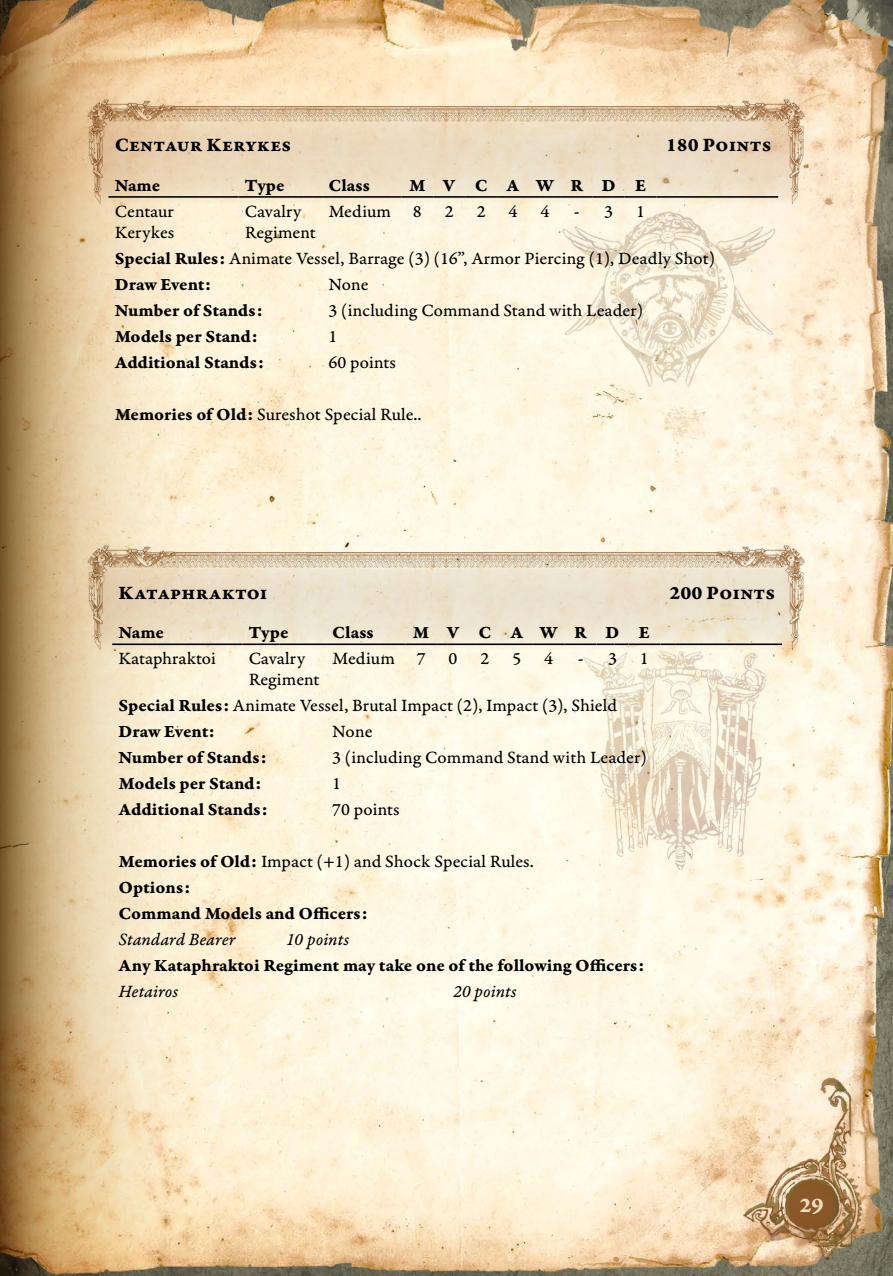
<style>
.page{position:relative;width:893px;height:1276px;background:#fff}
.page>*{position:absolute;margin:0;border:0;box-sizing:border-box;transform-origin:0 0}
.t1{font:22.5px "Garamond Premr Pro Bd Capt";color:#f0ddbe}
.t2{font:20.25px "Garamond Premr Pro Bd Capt";color:#000}
.t3{font:18.22px/21.4px "Garamond Premr Pro Capt";color:#000}
.t4{font:18.22px/25.9px "Garamond Premr Pro Bd Capt";color:#000}
.t5{font:18.22px "Garamond Premr Pro It Capt";color:#000}
.t6{font:18.22px "Garamond Premr Pro Bd Capt";letter-spacing:1.015em;color:#000}
.s1{font-family:"Garamond Premr Pro Bd Capt"}
</style>
<div class="page">
<img style="left:225px;top:0;width:668px;height:1276px">
<svg style="left:112px;top:0;width:113px;height:1276px;background:#f6e4c3"></svg>
<svg style="left:1px;top:0;width:111px;height:1276px;background:#c3a475"></svg>
<svg style="left:0;top:0;width:1px;height:1276px"></svg>
<img style="left:695px;top:998px;width:172px;height:265px">
<img style="left:562px;top:278px;width:215px;height:112px">
<img style="left:582px;top:725px;width:185px;height:144px">
<img style="left:65px;top:97px;width:762px;height:181px">
<img style="left:66px;top:544px;width:761px;height:181px">
<hr style="left:108px;top:196px;width:131px;height:2px;background:#000">
<hr style="left:239px;top:196px;width:83px;height:2px;background:#000">
<hr style="left:322px;top:196px;width:79px;height:2px;background:#000">
<hr style="left:401px;top:196px;width:32px;height:2px;background:#000">
<hr style="left:433px;top:196px;width:32px;height:2px;background:#000">
<hr style="left:465px;top:196px;width:32px;height:2px;background:#000">
<hr style="left:497px;top:196px;width:32px;height:2px;background:#000">
<hr style="left:529px;top:196px;width:32px;height:2px;background:#000">
<hr style="left:561px;top:196px;width:32px;height:2px;background:#000">
<hr style="left:593px;top:196px;width:32px;height:2px;background:#000">
<hr style="left:625px;top:196px;width:32px;height:2px;background:#000">
<svg style="left:657px;top:196px;width:15px;height:2px"></svg>
<hr style="left:672px;top:196px;width:106px;height:2px;background:#000">
<hr style="left:112px;top:643px;width:130px;height:2px;background:#000">
<hr style="left:242px;top:643px;width:38px;height:2px;background:#000">
<hr style="left:280px;top:643px;width:46px;height:2px;background:#000">
<hr style="left:326px;top:643px;width:79px;height:2px;background:#000">
<hr style="left:405px;top:643px;width:32px;height:2px;background:#000">
<svg style="left:437px;top:643px;width:10px;height:2px"></svg>
<hr style="left:447px;top:643px;width:22px;height:2px;background:#000">
<hr style="left:469px;top:643px;width:32px;height:2px;background:#000">
<hr style="left:501px;top:643px;width:32px;height:2px;background:#000">
<hr style="left:533px;top:643px;width:32px;height:2px;background:#000">
<hr style="left:565px;top:643px;width:32px;height:2px;background:#000">
<svg style="left:597px;top:643px;width:31px;height:2px"></svg>
<hr style="left:628px;top:643px;width:32px;height:2px;background:#000">
<svg style="left:660px;top:643px;width:16px;height:2px"></svg>
<hr style="left:676px;top:643px;width:106px;height:2px;background:#000">
<p class="t2" style="left:115px;top:132px;width:178px">Centaur Kerykes</p>
<p class="t2" style="left:666px;top:132px;width:107px">180 Points</p>
<p class="t4" style="left:115px;top:172px;width:47px">Name</p>
<p class="t4" style="left:245px;top:172px;width:41px">Type</p>
<p class="t4" style="left:328px;top:172px;width:43px">Class</p>
<p class="t6" style="left:409px;top:174px;width:239px">MVCAWRDE</p>
<p class="t3" style="left:115px;top:200px;width:61px">Centaur<br>Kerykes</p>
<p class="t3" style="left:245px;top:200px;width:72px">Cavalry<br>Regiment</p>
<p class="t3" style="left:328px;top:200px;width:95px">Medium 8</p>
<p class="t3" style="left:445px;top:200px;width:10px">2</p>
<p class="t3" style="left:477px;top:200px;width:10px">2</p>
<p class="t3" style="left:509px;top:200px;width:10px">4</p>
<p class="t3" style="left:540px;top:200px;width:10px">4</p>
<p class="t3" style="left:574px;top:200px;width:41px">- 3</p>
<p class="t3" style="left:636px;top:200px;width:10px">1</p>
<p class="t3" style="left:115px;top:248px;width:602px"><span class="s1">Special Rules:</span> Animate Vessel, Barrage (3) (16”, Armor Piercing (1), Deadly Shot)</p>
<p class="t4" style="left:115px;top:271px;width:98px">Draw Event:</p>
<p class="t3" style="left:328px;top:274px;width:42px">None</p>
<p class="t4" style="left:115px;top:297px;width:150px">Number of Stands:</p>
<p class="t3" style="left:328px;top:300px;width:316px">3 (including Command Stand with Leader)</p>
<p class="t4" style="left:115px;top:323px;width:144px">Models per Stand:</p>
<p class="t3" style="left:328px;top:326px;width:10px">1</p>
<p class="t4" style="left:115px;top:349px;width:151px">Additional Stands:</p>
<p class="t3" style="left:328px;top:352px;width:69px">60 points</p>
<p class="t3" style="left:115px;top:404px;width:308px"><span class="s1">Memories of Old:</span> Sureshot Special Rule..</p>
<p class="t2" style="left:119px;top:580px;width:150px">Kataphraktoi</p>
<p class="t2" style="left:670px;top:580px;width:107px">200 Points</p>
<p class="t4" style="left:119px;top:619px;width:47px">Name</p>
<p class="t4" style="left:249px;top:619px;width:41px">Type</p>
<p class="t4" style="left:332px;top:619px;width:43px">Class</p>
<p class="t6" style="left:413px;top:621px;width:239px">MVCAWRDE</p>
<p class="t3" style="left:119px;top:648px;width:99px">Kataphraktoi</p>
<p class="t3" style="left:249px;top:648px;width:72px">Cavalry<br>Regiment</p>
<p class="t3" style="left:332px;top:648px;width:95px">Medium 7</p>
<p class="t3" style="left:449px;top:648px;width:10px">0</p>
<p class="t3" style="left:480px;top:648px;width:10px">2</p>
<p class="t3" style="left:512px;top:648px;width:10px">5</p>
<p class="t3" style="left:544px;top:648px;width:10px">4</p>
<p class="t3" style="left:578px;top:648px;width:41px">- 3</p>
<p class="t3" style="left:640px;top:648px;width:10px">1</p>
<p class="t3" style="left:119px;top:695px;width:500px"><span class="s1">Special Rules:</span> Animate Vessel, Brutal Impact (2), Impact (3), Shield</p>
<p class="t4" style="left:119px;top:719px;width:98px">Draw Event:</p>
<p class="t3" style="left:332px;top:721px;width:42px">None</p>
<p class="t4" style="left:119px;top:745px;width:150px">Number of Stands:</p>
<p class="t3" style="left:332px;top:747px;width:316px">3 (including Command Stand with Leader)</p>
<p class="t4" style="left:119px;top:771px;width:144px">Models per Stand:</p>
<p class="t3" style="left:332px;top:773px;width:10px">1</p>
<p class="t4" style="left:119px;top:796px;width:151px">Additional Stands:</p>
<p class="t3" style="left:332px;top:799px;width:69px">70 points</p>
<p class="t3" style="left:119px;top:851px;width:417px"><span class="s1">Memories of Old:</span> Impact (+1) and Shock Special Rules.</p>
<p class="t4" style="left:119px;top:874px;width:251px">Options:<br>Command Models and Officers:</p>
<p class="t5" style="left:119px;top:928px;width:118px">Standard Bearer</p>
<p class="t5" style="left:286px;top:928px;width:65px">10 points</p>
<p class="t4" style="left:119px;top:952px;width:527px">Any Kataphraktoi Regiment may take one of the following Officers:</p>
<p class="t5" style="left:119px;top:980px;width:61px">Hetairos</p>
<p class="t5" style="left:453px;top:980px;width:65px">20 points</p>
<p class="t1" style="left:799px;top:1191px;width:26px">29</p>
</div>
